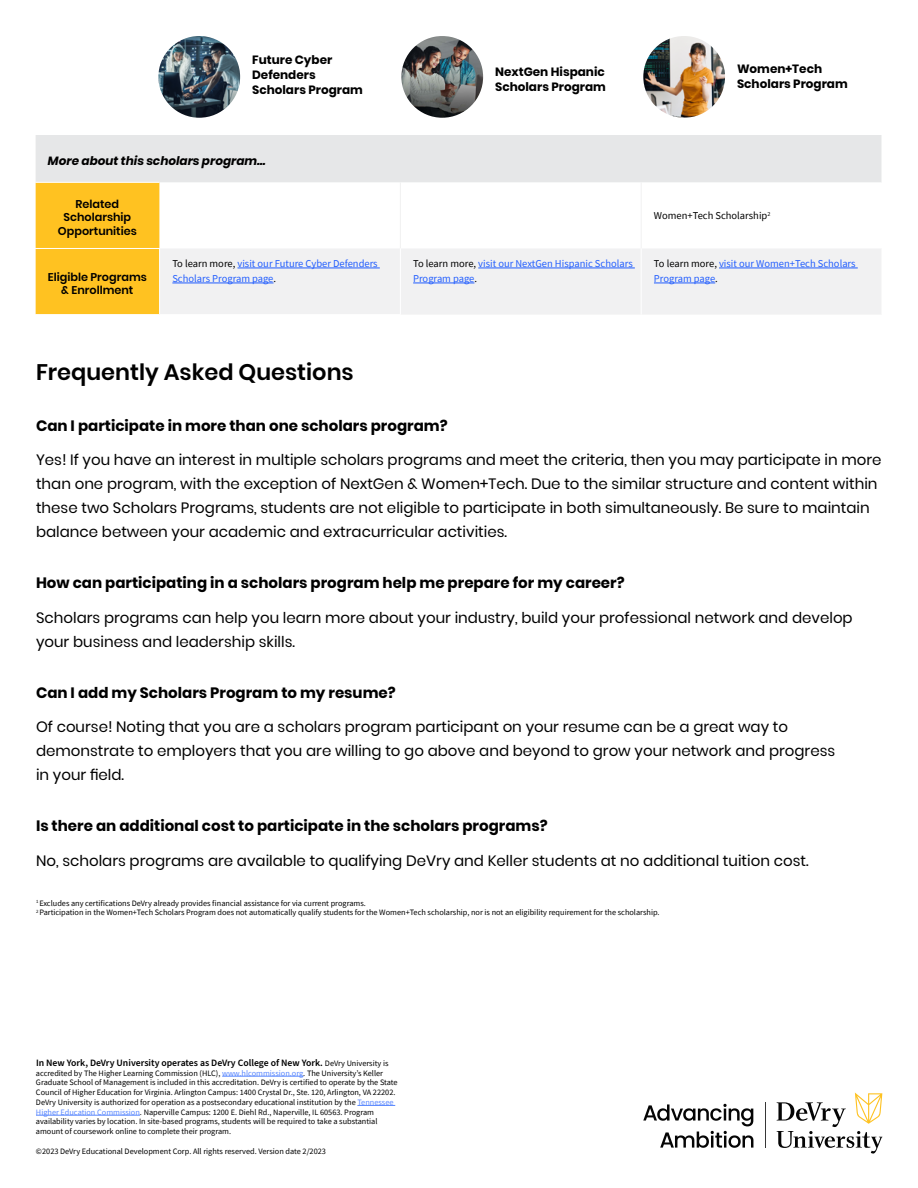
<style>
.page{position:relative;width:918px;height:1188px;background:#fff}
.page>*{position:absolute;margin:0;border:0;box-sizing:border-box;transform-origin:0 0}
.t1{font:600 22.5px "Poppins";color:#000}
.t2{font:15px/24px "Poppins";color:#000}
.t3{font:700 15px "Poppins";color:#000}
.t4{font:700 12px/15px "Poppins";color:#000}
.t5{font:italic 700 12px "Poppins";color:#000}
.t6{font:600 11.25px/13.5px "Poppins";color:#000;text-align:center}
.t7{font:10.5px/15px "Source Sans Pro";color:#215dfe}
.t8{font:10.5px "Source Sans Pro";color:#000}
.t9{font:600 9.75px "Source Sans Pro";color:#000}
.t10{font:8.25px/9.8px "Source Sans Pro";color:#000}
.s1{color:#000}
.s2{font-weight:400;font-size:8.25px}
.s3{color:#5886fe}
</style>
<div class="page">
<hr style="left:222px;top:1076px;width:81px;height:1px;background:#5886fe">
<hr style="left:357px;top:1105px;width:38px;height:1px;background:#5886fe">
<hr style="left:36px;top:1115px;width:104px;height:1px;background:#5886fe">
<div style="left:35px;top:135px;width:847px;height:47px;background:#e6e7e8"></div>
<div style="left:36px;top:183px;width:124px;height:131px;background:#ffc221"></div>
<div style="left:160px;top:249px;width:721px;height:65px;background:#f1f1f2"></div>
<hr style="left:35px;top:135px;width:1px;height:47px;background:#fff">
<hr style="left:35px;top:248px;width:125px;height:1px;background:#fff">
<hr style="left:159px;top:249px;width:1px;height:65px;background:#fff">
<hr style="left:400px;top:182px;width:1px;height:66px;background:#f1f1f2">
<hr style="left:641px;top:182px;width:1px;height:66px;background:#f1f1f2">
<hr style="left:400px;top:248px;width:1px;height:66px;background:#fff">
<hr style="left:641px;top:248px;width:1px;height:67px;background:#fff">
<hr style="left:237px;top:268px;width:143px;height:1px;background:#215dfe">
<hr style="left:172px;top:283px;width:102px;height:1px;background:#215dfe">
<hr style="left:478px;top:268px;width:157px;height:1px;background:#215dfe">
<hr style="left:413px;top:283px;width:61px;height:1px;background:#215dfe">
<hr style="left:719px;top:268px;width:139px;height:1px;background:#215dfe">
<hr style="left:654px;top:283px;width:61px;height:1px;background:#215dfe">
<img style="left:158px;top:36px;width:82px;height:82px;border-radius:41px">
<img style="left:401px;top:36px;width:82px;height:82px;border-radius:41px">
<img style="left:643px;top:36px;width:82px;height:82px;border-radius:41px">
<svg style="left:643px;top:1104px;width:110px;height:44px"></svg>
<hr style="left:765px;top:1102px;width:1px;height:46px;background:#373737">
<svg style="left:777px;top:1093px;width:105px;height:61px"></svg>
<h3 class="t4" style="left:252px;top:52px;width:112px">Future Cyber<br>Defenders<br>Scholars Program</h3>
<h3 class="t4" style="left:495px;top:64px;width:112px">NextGen Hispanic<br>Scholars Program</h3>
<h3 class="t4" style="left:737px;top:61px;width:112px">Women+Tech<br>Scholars Program</h3>
<h3 class="t5" style="left:48px;top:154px;width:219px">More about this scholars program…</h3>
<h3 class="t6" style="left:58px;top:197px;width:80px">Related<br>Scholarship<br>Opportunities</h3>
<p class="t8" style="left:654px;top:209px;width:118px">Women+Tech Scholarship<sup>2</sup></p>
<h3 class="t6" style="left:48px;top:270px;width:101px">Eligible Programs &amp; Enrollment</h3>
<p class="t7" style="left:172px;top:256px;width:207px"><span class="s1">To learn more,</span> visit our Future Cyber Defenders<br>Scholars Program page<span class="s1">.</span></p>
<p class="t7" style="left:413px;top:256px;width:221px"><span class="s1">To learn more,</span> visit our NextGen Hispanic Scholars<br>Program page<span class="s1">.</span></p>
<p class="t7" style="left:654px;top:256px;width:203px"><span class="s1">To learn more,</span> visit our Women+Tech Scholars<br>Program page<span class="s1">.</span></p>
<h1 class="t1" style="left:36px;top:359px;width:319px">Frequently Asked Questions</h1>
<h2 class="t3" style="left:36px;top:417px;width:413px">Can I participate in more than one scholars program?</h2>
<p class="t2" style="left:36px;top:448px;width:847px">Yes! If you have an interest in multiple scholars programs and meet the criteria, then you may participate in more than one program, with the exception of NextGen &amp; Women+Tech. Due to the similar structure and content within these two Scholars Programs, students are not eligible to participate in both simultaneously. Be sure to maintain balance between your academic and extracurricular activities.</p>
<h2 class="t3" style="left:36px;top:574px;width:590px">How can participating in a scholars program help me prepare for my career?</h2>
<h2 class="t2" style="left:36px;top:606px;width:818px">Scholars programs can help you learn more about your industry, build your professional network and develop your business and leadership skills.</h2>
<h2 class="t3" style="left:36px;top:684px;width:361px">Can I add my Scholars Program to my resume?</h2>
<h2 class="t2" style="left:36px;top:715px;width:801px">Of course! Noting that you are a scholars program participant on your resume can be a great way to demonstrate to employers that you are willing to go above and beyond to grow your network and progress in your field.</h2>
<h2 class="t3" style="left:36px;top:817px;width:513px">Is there an additional cost to participate in the scholars programs?</h2>
<h2 class="t2" style="left:36px;top:849px;width:774px">No, scholars programs are available to qualifying DeVry and Keller students at no additional tuition cost.</h2>
<p class="t10" style="left:36px;top:898px;width:625px"><sup>1</sup> Excludes any certifications DeVry already provides financial assistance for via current programs.<br><sup>2</sup> Participation in the Women+Tech Scholars Program does not automatically qualify students for the Women+Tech scholarship, nor is not an eligibility requirement for the scholarship.</p>
<p class="t9" style="left:36px;top:1056px;width:354px">In New York, DeVry University operates as DeVry College of New York. <span class="s2">DeVry University is</span></p>
<p class="t10" style="left:36px;top:1068px;width:363px">accredited by The Higher Learning Commission (HLC), <span class="s3">www.hlcommission.org</span>. The University’s Keller Graduate School of Management is included in this accreditation. DeVry is certified to operate by the State Council of Higher Education for Virginia. Arlington Campus: 1400 Crystal Dr., Ste. 120, Arlington, VA 22202.<br>DeVry University is authorized for operation as a postsecondary educational institution by the <span class="s3">Tennessee Higher Education Commission</span>. Naperville Campus: 1200 E. Diehl Rd., Naperville, IL 60563. Program availability varies by location. In site-based programs, students will be required to take a substantial amount of coursework online to complete their program.</p>
<p class="t10" style="left:36px;top:1146px;width:292px">©2023 DeVry Educational Development Corp. All rights reserved. Version date 2/2023</p>
</div>
